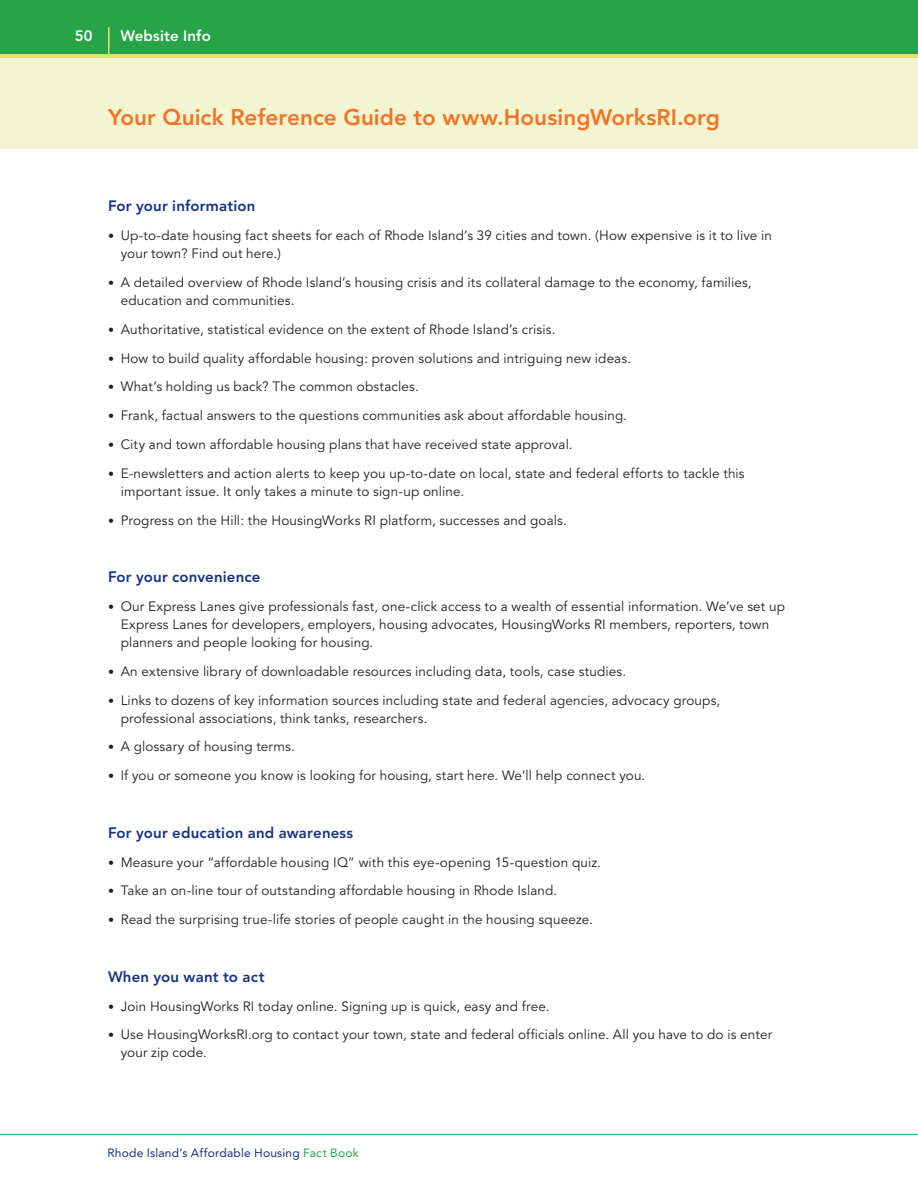
<style>
.page{position:relative;width:918px;height:1188px;background:#fff}
.page>*{position:absolute;margin:0;border:0;box-sizing:border-box;transform-origin:0 0}
.t1{font:800 22.5px "Avenir";letter-spacing:.005em;color:#f47325}
.t2{font:800 15px "Avenir";letter-spacing:.01em;color:#153483}
.t3{font:800 15px "Avenir";letter-spacing:.01em;color:#fff}
.t4{font:13.5px/18px "Avenir";letter-spacing:.01em;color:#231f20}
.t5{font:12px "Avenir";letter-spacing:.015em;color:#153483}
.s1{font-size:12px}
.s2{color:#29a347}
</style>
<div class="page">
<div style="left:0;top:54px;width:918px;height:94px;background:#f3f5d1"></div>
<div style="left:0;top:0;width:918px;height:54px;background:#29a347"></div>
<hr style="left:0;top:54px;width:918px;height:3px;background:#dde269">
<hr style="left:108px;top:27px;width:2px;height:27px;background:#dde269">
<hr style="left:0;top:1134px;width:918px;height:1px;background:#29a347">
<p class="t3" style="left:75px;top:26px;width:19px">50</p>
<p class="t3" style="left:120px;top:26px;width:92px">Website Info</p>
<p class="t1" style="left:108px;top:104px;width:614px">Your Quick Reference Guide to www.HousingWorksRI.org</p>
<p class="t2" style="left:108px;top:197px;width:149px">For your information</p>
<p class="t4" style="left:121px;top:227px;width:653px;text-indent:-13px"><span class="s1">•</span> Up-to-date housing fact sheets for each of Rhode Island’s 39 cities and town. (How expensive is it to live in your town? Find out here.)</p>
<p class="t4" style="left:121px;top:274px;width:633px;text-indent:-13px"><span class="s1">•</span> A detailed overview of Rhode Island’s housing crisis and its collateral damage to the economy, families, education and communities.</p>
<p class="t4" style="left:108px;top:321px;width:449px"><span class="s1">•</span> Authoritative, statistical evidence on the extent of Rhode Island’s crisis.</p>
<p class="t4" style="left:108px;top:349px;width:525px"><span class="s1">•</span> How to build quality affordable housing: proven solutions and intriguing new ideas.</p>
<p class="t4" style="left:108px;top:378px;width:312px"><span class="s1">•</span> What’s holding us back? The common obstacles.</p>
<p class="t4" style="left:108px;top:407px;width:521px"><span class="s1">•</span> Frank, factual answers to the questions communities ask about affordable housing.</p>
<p class="t4" style="left:108px;top:436px;width:466px"><span class="s1">•</span> City and town affordable housing plans that have received state approval.</p>
<p class="t4" style="left:121px;top:465px;width:626px;text-indent:-13px"><span class="s1">•</span> E-newsletters and action alerts to keep you up-to-date on local, state and federal efforts to tackle this important issue. It only takes a minute to sign-up online.</p>
<p class="t4" style="left:108px;top:511px;width:460px"><span class="s1">•</span> Progress on the Hill: the HousingWorks RI platform, successes and goals.</p>
<p class="t2" style="left:108px;top:568px;width:154px">For your convenience</p>
<p class="t4" style="left:121px;top:598px;width:666px;text-indent:-13px"><span class="s1">•</span> Our Express Lanes give professionals fast, one-click access to a wealth of essential information. We’ve set up<br>Express Lanes for developers, employers, housing advocates, HousingWorks RI members, reporters, town planners and people looking for housing.</p>
<p class="t4" style="left:108px;top:663px;width:520px"><span class="s1">•</span> An extensive library of downloadable resources including data, tools, case studies.</p>
<p class="t4" style="left:121px;top:691px;width:601px;text-indent:-13px"><span class="s1">•</span> Links to dozens of key information sources including state and federal agencies, advocacy groups, professional associations, think tanks, researchers.</p>
<p class="t4" style="left:108px;top:738px;width:188px"><span class="s1">•</span> A glossary of housing terms.</p>
<p class="t4" style="left:108px;top:767px;width:539px"><span class="s1">•</span> If you or someone you know is looking for housing, start here. We’ll help connect you.</p>
<p class="t2" style="left:108px;top:824px;width:247px">For your education and awareness</p>
<p class="t4" style="left:108px;top:853px;width:495px"><span class="s1">•</span> Measure your “affordable housing IQ” with this eye-opening 15-question quiz.</p>
<p class="t4" style="left:108px;top:882px;width:451px"><span class="s1">•</span> Take an on-line tour of outstanding affordable housing in Rhode Island.</p>
<p class="t4" style="left:108px;top:911px;width:486px"><span class="s1">•</span> Read the surprising true-life stories of people caught in the housing squeeze.</p>
<p class="t2" style="left:108px;top:968px;width:158px">When you want to act</p>
<p class="t4" style="left:108px;top:997px;width:443px"><span class="s1">•</span> Join HousingWorks RI today online. Signing up is quick, easy and free.</p>
<p class="t4" style="left:121px;top:1026px;width:653px;text-indent:-13px"><span class="s1">•</span> Use HousingWorksRI.org to contact your town, state and federal officials online. All you have to do is enter your zip code.</p>
<p class="t5" style="left:108px;top:1145px;width:253px">Rhode Island’s Affordable Housing <span class="s2">Fact Book</span></p>
</div>
